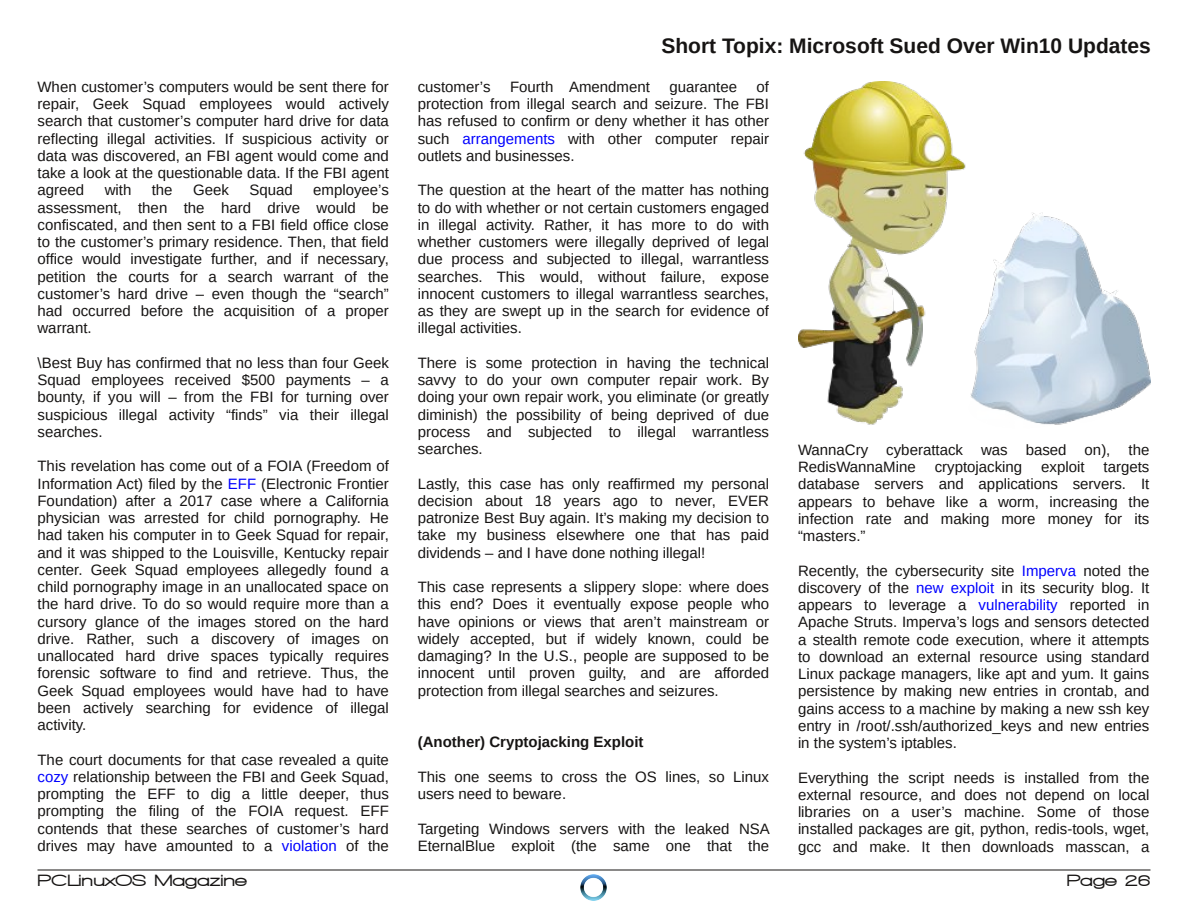
<style>
.page{position:relative;width:1188px;height:918px;background:#fff}
.page>*{position:absolute;margin:0;border:0;box-sizing:border-box;transform-origin:0 0}
.t1{font:700 21px "Liberation Sans";color:#161413}
.t2{font:900 16.5px "Walkway Expand";color:#161413}
.t3{font:15px/17.2px "Liberation Sans";color:#161413;text-align:justify}
.t4{font:700 15px "Liberation Sans";color:#161413}
.s1{color:#00f}
</style>
<div class="page">
<hr style="left:38px;top:870px;width:1112px;height:1px;background:#161413">
<img style="left:580px;top:874px;width:27px;height:27px">
<img style="left:798px;top:81px;width:352px;height:344px">
<p class="t3" style="left:38px;top:78px;width:353px">When customer’s computers would be sent there for repair, Geek Squad employees would actively search that customer’s computer hard drive for data reflecting illegal activities. If suspicious activity or data was discovered, an FBI agent would come and take a look at the questionable data. If the FBI agent agreed</p>
<p class="t3" style="left:38px;top:182px;width:353px;text-indent:276px">employee’s assessment, then the hard drive would be confiscated, and then sent to a FBI field office close to the customer’s primary residence. Then, that field office would investigate further, and if necessary, petition the courts for a search warrant of the customer’s hard drive – even though the “search” had occurred before the acquisition of a proper warrant.</p>
<p class="t3" style="left:38px;top:354px;width:353px">\Best Buy has confirmed that no less than four Geek Squad employees received $500 payments – a bounty, if you will – from the FBI for turning over suspicious illegal activity “finds” via their illegal searches.</p>
<p class="t3" style="left:38px;top:458px;width:353px">This revelation has come out of a FOIA (Freedom of Information Act) filed by the <span class="s1">EFF</span> (Electronic Frontier Foundation) after a 2017 case where a California physician was arrested for child pornography. He had taken his computer in to Geek Squad for repair, and it was shipped to the Louisville, Kentucky repair center. Geek Squad employees allegedly found a child pornography image in an unallocated space on the hard drive. To do so would require more than a cursory glance of the images stored on the hard drive. Rather, such a discovery of images on unallocated hard drive spaces typically requires forensic software to find and retrieve. Thus, the Geek Squad employees would have had to have been actively searching for evidence of illegal activity.</p>
<p class="t3" style="left:38px;top:751px;width:353px">The court documents for that case revealed a quite <span class="s1">cozy</span> relationship between the FBI and Geek Squad, prompting the EFF to dig a little deeper, thus prompting the filing of the FOIA request. EFF contends that these searches of customer’s hard drives may have amounted to a <span class="s1">violation</span> of the</p>
<p class="t3" style="left:105px;top:182px;width:28px">with</p>
<p class="t3" style="left:152px;top:182px;width:22px">the</p>
<p class="t3" style="left:193px;top:182px;width:37px">Geek</p>
<p class="t3" style="left:249px;top:182px;width:45px">Squad</p>
<h1 class="t1" style="left:661px;top:34px;width:491px">Short Topix: Microsoft Sued Over Win10 Updates</h1>
<p class="t3" style="left:418px;top:78px;width:74px">customer’s</p>
<p class="t3" style="left:510px;top:78px;width:141px">Fourth Amendment</p>
<p class="t3" style="left:670px;top:78px;width:69px">guarantee</p>
<p class="t3" style="left:418px;top:78px;width:353px;text-indent:339px">of protection from illegal search and seizure. The FBI has refused to confirm or deny whether it has other such <span class="s1">arrangements</span> with other computer repair outlets and businesses.</p>
<p class="t3" style="left:418px;top:182px;width:353px">The question at the heart of the matter has nothing to do with whether or not certain customers engaged in illegal activity. Rather, it has more to do with whether customers were illegally deprived of legal due process and subjected to illegal, warrantless searches. This would, without failure, expose innocent customers to illegal warrantless searches, as they are swept up in the search for evidence of illegal activities.</p>
<p class="t3" style="left:418px;top:354px;width:353px">There is some protection in having the technical savvy to do your own computer repair work. By doing your own repair work, you eliminate (or greatly diminish) the possibility of being deprived of due process and subjected to illegal warrantless searches.</p>
<p class="t3" style="left:418px;top:475px;width:353px">Lastly, this case has only reaffirmed my personal decision about 18 years ago to never, EVER patronize Best Buy again. It’s making my decision to take my business elsewhere one that has paid dividends – and I have done nothing illegal!</p>
<p class="t3" style="left:418px;top:578px;width:353px">This case represents a slippery slope: where does this end? Does it eventually expose people who have opinions or views that aren’t mainstream or widely accepted, but if widely known, could be damaging? In the U.S., people are supposed to be innocent until proven guilty, and are afforded protection from illegal searches and seizures.</p>
<p class="t4" style="left:418px;top:734px;width:227px">(Another) Cryptojacking Exploit</p>
<p class="t3" style="left:418px;top:768px;width:353px">This one seems to cross the OS lines, so Linux users need to beware.</p>
<p class="t3" style="left:418px;top:820px;width:354px">Targeting Windows servers with the leaked NSA<br>EternalBlue exploit (the same one that the</p>
<p class="t3" style="left:798px;top:441px;width:353px">WannaCry cyberattack was based on), the<br>RedisWannaMine</p>
<p class="t3" style="left:935px;top:458px;width:89px">cryptojacking</p>
<p class="t3" style="left:1041px;top:458px;width:45px">exploit</p>
<p class="t3" style="left:798px;top:458px;width:353px;text-indent:306px">targets database servers and applications servers. It appears to behave like a worm, increasing the infection rate and making more money for its “masters.”</p>
<p class="t3" style="left:798px;top:562px;width:353px">Recently, the cybersecurity site <span class="s1">Imperva</span> noted the discovery of the <span class="s1">new exploit</span> in its security blog. It appears to leverage a <span class="s1">vulnerability</span> reported in Apache Struts. Imperva’s logs and sensors detected a stealth remote code execution, where it attempts to download an external resource using standard Linux package managers, like apt and yum. It gains persistence by making new entries in crontab, and gains access to a machine by making a new ssh key entry in /root/.ssh/authorized_keys and new entries in the system’s iptables.</p>
<p class="t3" style="left:798px;top:769px;width:353px">Everything the script needs is installed from the external resource, and does not depend on local libraries on a user’s machine. Some of those installed packages are git, python, redis-tools, wget, gcc and make. It then downloads masscan, a</p>
<p class="t2" style="left:38px;top:871px;width:211px">PCLinuxOS Magazine</p>
<p class="t2" style="left:1067px;top:871px;width:86px">Page 26</p>
</div>
